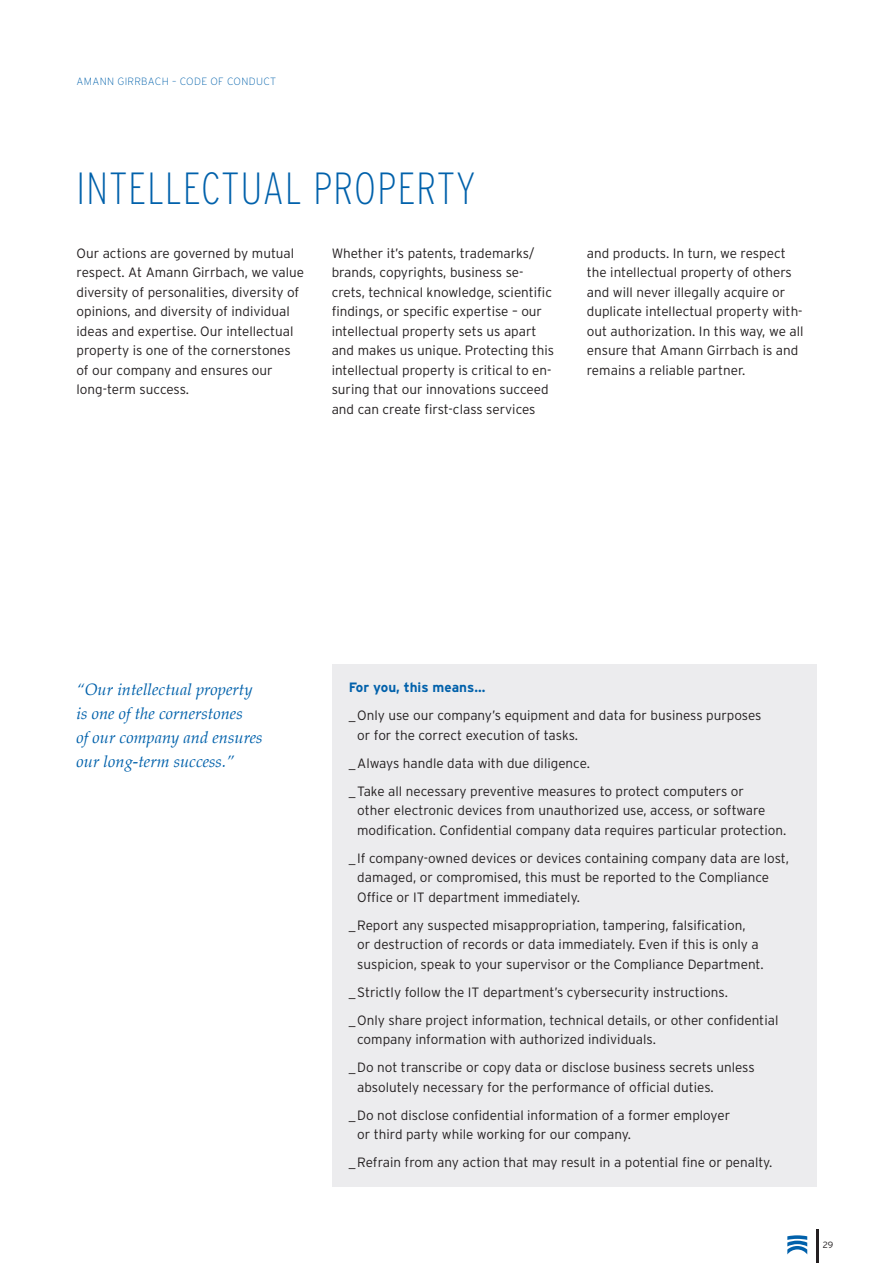
<style>
.page{position:relative;width:893px;height:1263px;background:#fff}
.page>*{position:absolute;margin:0;border:0;box-sizing:border-box;transform-origin:0 0}
.t1{font:200 condensed 45px "Interstate";letter-spacing:.03em;color:#0161ab}
.t2{font:italic 16.5px/24px "Palatino";color:#0161ab}
.t3{font:300 13.5px/19.5px "Interstate";color:#231f20}
.t4{font:700 13.5px "Interstate";color:#0161ab}
.t5{font:200 10.5px "Interstate";letter-spacing:.03em;color:#0161ab}
.t6{font:300 9px "Interstate";color:#231f20}
</style>
<div class="page">
<hr style="left:816px;top:1229px;width:3px;height:34px;background:#231f20">
<svg style="left:787px;top:1235px;width:20px;height:19px"></svg>
<div style="left:332px;top:664px;width:484px;height:522px;background:#ececee"></div>
<p class="t5" style="left:77px;top:75px;width:201px">AMANN GIRRBACH – CODE OF CONDUCT</p>
<p class="t1" style="left:77px;top:161px;width:401px">INTELLECTUAL PROPERTY</p>
<p class="t3" style="left:77px;top:243px;width:229px">Our actions are governed by mutual respect. At Amann Girrbach, we value diversity of personalities, diversity of opinions, and diversity of individual ideas and expertise. Our intellectual property is one of the cornerstones of our company and ensures our long-term success.</p>
<p class="t3" style="left:332px;top:243px;width:224px">Whether it’s patents, trademarks/ brands, copyrights, business se&shy;crets, technical knowledge, scientific findings, or specific expertise – our intellectual property sets us apart and makes us unique. Protecting this intellectual property is critical to en&shy;suring that our innovations succeed and can create first-class services</p>
<p class="t3" style="left:587px;top:243px;width:218px">and products. In turn, we respect the intellectual property of others and will never illegally acquire or duplicate intellectual property with&shy;out authorization. In this way, we all ensure that Amann Girrbach is and remains a reliable partner.</p>
<p class="t2" style="left:77px;top:677px;width:188px">“Our intellectual property is one of the cornerstones<br>of our company and ensures our long-term success.”</p>
<p class="t4" style="left:349px;top:679px;width:138px">For you, this means…</p>
<p class="t3" style="left:357px;top:706px;width:406px;text-indent:-9px">_Only use our company’s equipment and data for business purposes or for the correct execution of tasks.</p>
<p class="t3" style="left:349px;top:753px;width:243px">_Always handle data with due diligence.</p>
<p class="t3" style="left:357px;top:781px;width:431px;text-indent:-9px">_Take all necessary preventive measures to protect computers or<br>other electronic devices from unauthorized use, access, or software modification. Confidential company data requires particular protection.</p>
<p class="t3" style="left:357px;top:848px;width:433px;text-indent:-9px">_ If company-owned devices or devices containing company data are lost, damaged, or compromised, this must be reported to the Compliance<br>Office or IT department immediately.</p>
<p class="t3" style="left:357px;top:915px;width:408px;text-indent:-9px">_Report any suspected misappropriation, tampering, falsification,<br>or destruction of records or data immediately. Even if this is only a suspicion, speak to your supervisor or the Compliance Department.</p>
<p class="t3" style="left:349px;top:982px;width:381px">_Strictly follow the IT department’s cybersecurity instructions.</p>
<p class="t3" style="left:357px;top:1010px;width:423px;text-indent:-9px">_Only share project information, technical details, or other confidential company information with authorized individuals.</p>
<p class="t3" style="left:357px;top:1058px;width:399px;text-indent:-9px">_Do not transcribe or copy data or disclose business secrets unless absolutely necessary for the performance of official duties.</p>
<p class="t3" style="left:357px;top:1105px;width:375px;text-indent:-9px">_Do not disclose confidential information of a former employer or third party while working for our company.</p>
<p class="t3" style="left:349px;top:1153px;width:425px">_Refrain from any action that may result in a potential fine or penalty.</p>
<p class="t6" style="left:823px;top:1239px;width:12px">29</p>
</div>
